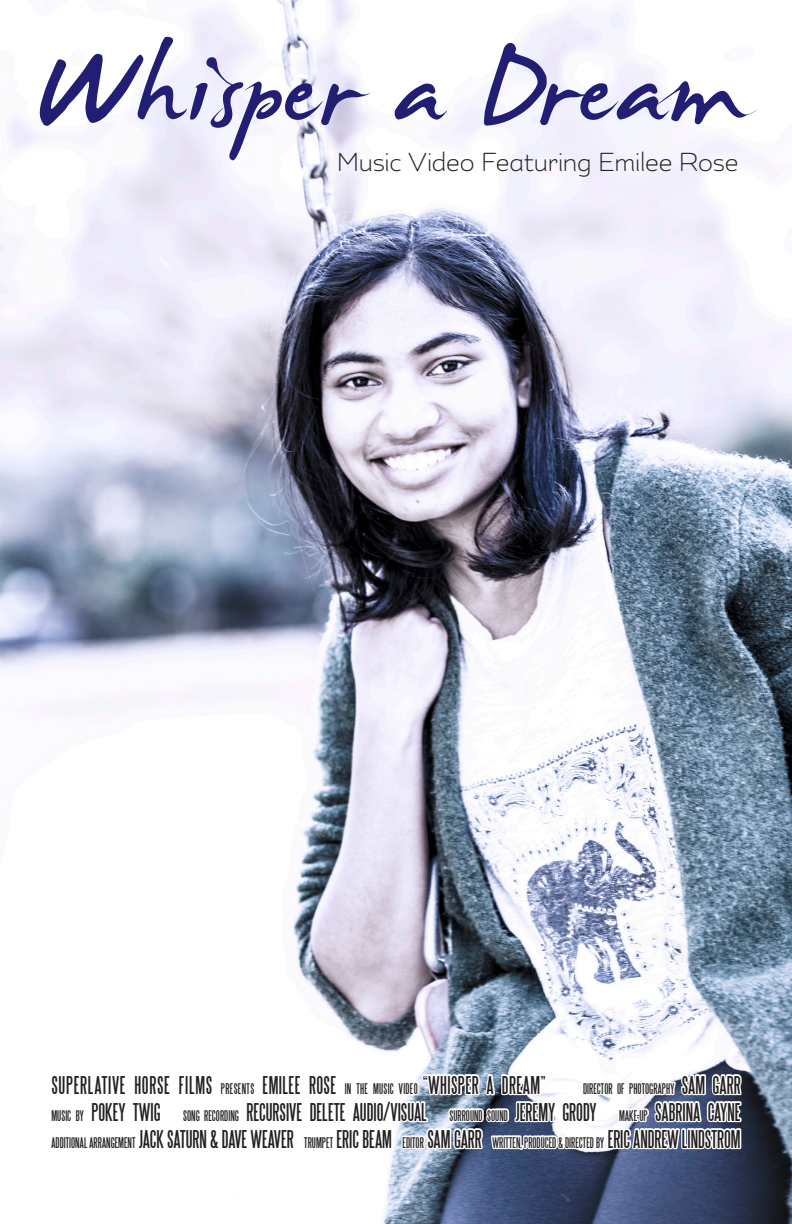
<style>
.page{position:relative;width:792px;height:1224px;background:#fff}
.page>*{position:absolute;margin:0;border:0;box-sizing:border-box;transform-origin:0 0}
.t1{font:167px "James Fajardo";letter-spacing:.02em;color:#221e73}
.t2{font:26px "Kahlo Rounded Medium Pro";letter-spacing:-.01em;color:#231f20}
.t3{font:22.5px "Steel Tongs";letter-spacing:.015em;color:#231f20}
.t4{font:13.5px "Steel Tongs";letter-spacing:.005em;color:#231f20}
.s1{font-size:13.5px}
.s2{font-size:22.5px}
.s3{font-family:"League Gothic";font-size:23.4px}
</style>
<div class="page">
<img style="left:0;top:0;width:792px;height:1224px">
<svg style="left:48px;top:1013px;width:696px;height:177px"></svg>
<p class="t1" style="left:37px;top:5px;width:707px">Whisper a Dream</p>
<p class="t2" style="left:337px;top:147px;width:403px">Music Video Featuring Emilee Rose</p>
<p class="t3" style="left:51px;top:1074px;width:495px">SUPERLATIVE HORSE FILMS <span class="s1">PRESENTS</span> EMILEE ROSE <span class="s1">IN THE MUSIC VIDEO</span> “WHISPER A DREAM”</p>
<p class="t4" style="left:583px;top:1082px;width:159px">DIRECTOR OF PHOTOGRAPHY <span class="s2">SAM GARR</span></p>
<p class="t3" style="left:51px;top:1101px;width:691px"><span class="s1">MUSIC BY</span> POKEY TWIG <span class="s1">SONG RECORDING</span> RECURSIVE DELETE AUDIO<span class="s3">/</span>VISUAL <span class="s1">SURROUND SOUND</span> JEREMY GRODY <span class="s1">MAKE-UP</span> SABRINA CAYNE</p>
<p class="t4" style="left:51px;top:1136px;width:691px">ADDITIONAL ARRANGEMENT <span class="s2">JACK SATURN &amp; DAVE WEAVER</span> TRUMPET <span class="s2">ERIC BEAM</span> EDITOR <span class="s2">SAM GARR</span> WRITTEN, PRODUCED &amp; DIRECTED BY <span class="s2">ERIC ANDREW LINDSTROM</span></p>
</div>
